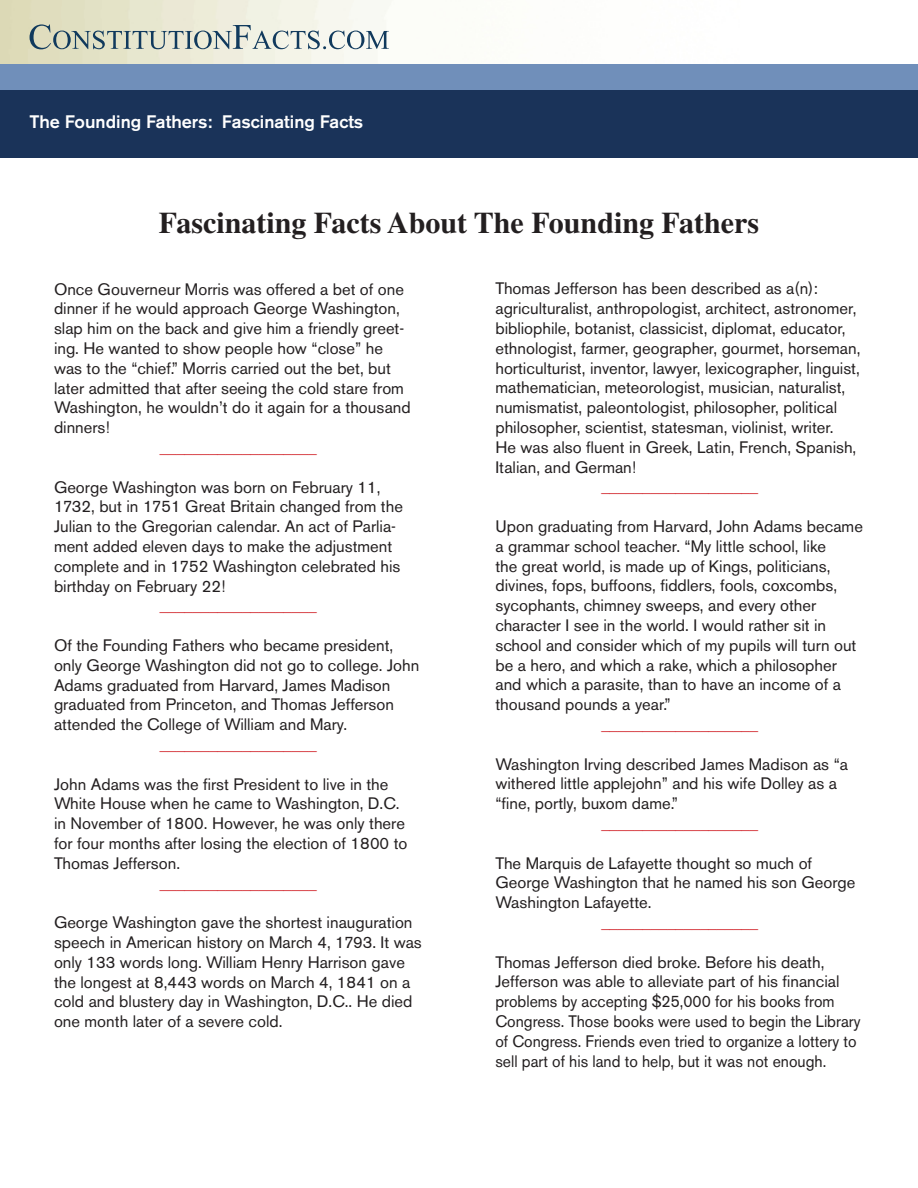
<style>
.page{position:relative;width:918px;height:1188px;background:#fff}
.page>*{position:absolute;margin:0;border:0;box-sizing:border-box;transform-origin:0 0}
.t1{font:700 30px "Times";color:#231f20}
.t2{font:500 18px "Akzidenz Grotesk BE";color:#fff}
.t3{font:16.5px/19.8px "Akzidenz Grotesk BE";color:#231f20}
.t4{font:16.5px "Akzidenz Grotesk BE";color:#d1232a}
</style>
<div class="page">
<div style="left:0;top:85px;width:918px;height:73px;background:#1a3359"></div>
<div style="left:0;top:64px;width:918px;height:26px;background:#708fba"></div>
<svg style="left:30px;top:24px;width:359px;height:25px;background:#c1c9c1"></svg>
<p class="t2" style="left:30px;top:110px;width:335px">The Founding Fathers: Fascinating Facts</p>
<p class="t1" style="left:159px;top:205px;width:602px">Fascinating Facts About The Founding Fathers</p>
<p class="t3" style="left:54px;top:279px;width:358px">Once Gouverneur Morris was offered a bet of one dinner if he would approach George Washington, slap him on the back and give him a friendly greet&shy;ing. He wanted to show people how “close” he was to the “chief.” Morris carried out the bet, but later admitted that after seeing the cold stare from Washington, he wouldn’t do it again for a thousand dinners!</p>
<p class="t4" style="left:160px;top:437px;width:158px">___________________</p>
<p class="t3" style="left:54px;top:477px;width:350px">George Washington was born on February 11, 1732, but in 1751 Great Britain changed from the Julian to the Gregorian calendar. An act of Parlia&shy;ment added eleven days to make the adjustment complete and in 1752 Washington celebrated his birthday on February 22!</p>
<p class="t4" style="left:160px;top:596px;width:158px">___________________</p>
<p class="t3" style="left:54px;top:635px;width:367px">Of the Founding Fathers who became president, only George Washington did not go to college. John Adams graduated from Harvard, James Madison graduated from Princeton, and Thomas Jefferson attended the College of William and Mary.</p>
<p class="t4" style="left:160px;top:734px;width:158px">___________________</p>
<p class="t3" style="left:54px;top:774px;width:355px">John Adams was the first President to live in the White House when he came to Washington, D.C. in November of 1800. However, he was only there for four months after losing the election of 1800 to Thomas Jefferson.</p>
<p class="t4" style="left:160px;top:873px;width:158px">___________________</p>
<p class="t3" style="left:54px;top:912px;width:369px">George Washington gave the shortest inauguration speech in American history on March 4, 1793. It was only 133 words long. William Henry Harrison gave the longest at 8,443 words on March 4, 1841 on a cold and blustery day in Washington, D.C.. He died one month later of a severe cold.</p>
<p class="t3" style="left:495px;top:279px;width:367px">Thomas Jefferson has been described as a(n): agriculturalist, anthropologist, architect, astronomer, bibliophile, botanist, classicist, diplomat, educator, ethnologist, farmer, geographer, gourmet, horseman, horticulturist, inventor, lawyer, lexicographer, linguist, mathematician, meteorologist, musician, naturalist, numismatist, paleontologist, philosopher, political philosopher, scientist, statesman, violinist, writer.<br>He was also fluent in Greek, Latin, French, Spanish, Italian, and German!</p>
<p class="t4" style="left:601px;top:477px;width:158px">___________________</p>
<p class="t3" style="left:495px;top:516px;width:369px">Upon graduating from Harvard, John Adams became a grammar school teacher. “My little school, like<br>the great world, is made up of Kings, politicians, divines, fops, buffoons, fiddlers, fools, coxcombs, sycophants, chimney sweeps, and every other character I see in the world. I would rather sit in school and consider which of my pupils will turn out be a hero, and which a rake, which a philosopher and which a parasite, than to have an income of a thousand pounds a year.”</p>
<p class="t4" style="left:601px;top:714px;width:158px">___________________</p>
<p class="t3" style="left:495px;top:754px;width:354px">Washington Irving described James Madison as “a withered little applejohn” and his wife Dolley as a “fine, portly, buxom dame.”</p>
<p class="t4" style="left:601px;top:813px;width:158px">___________________</p>
<p class="t3" style="left:495px;top:853px;width:361px">The Marquis de Lafayette thought so much of<br>George Washington that he named his son George<br>Washington Lafayette.</p>
<p class="t4" style="left:601px;top:912px;width:158px">___________________</p>
<p class="t3" style="left:495px;top:952px;width:367px">Thomas Jefferson died broke. Before his death, Jefferson was able to alleviate part of his financial problems by accepting $25,000 for his books from Congress. Those books were used to begin the Library of Congress. Friends even tried to organize a lottery to sell part of his land to help, but it was not enough.</p>
</div>
